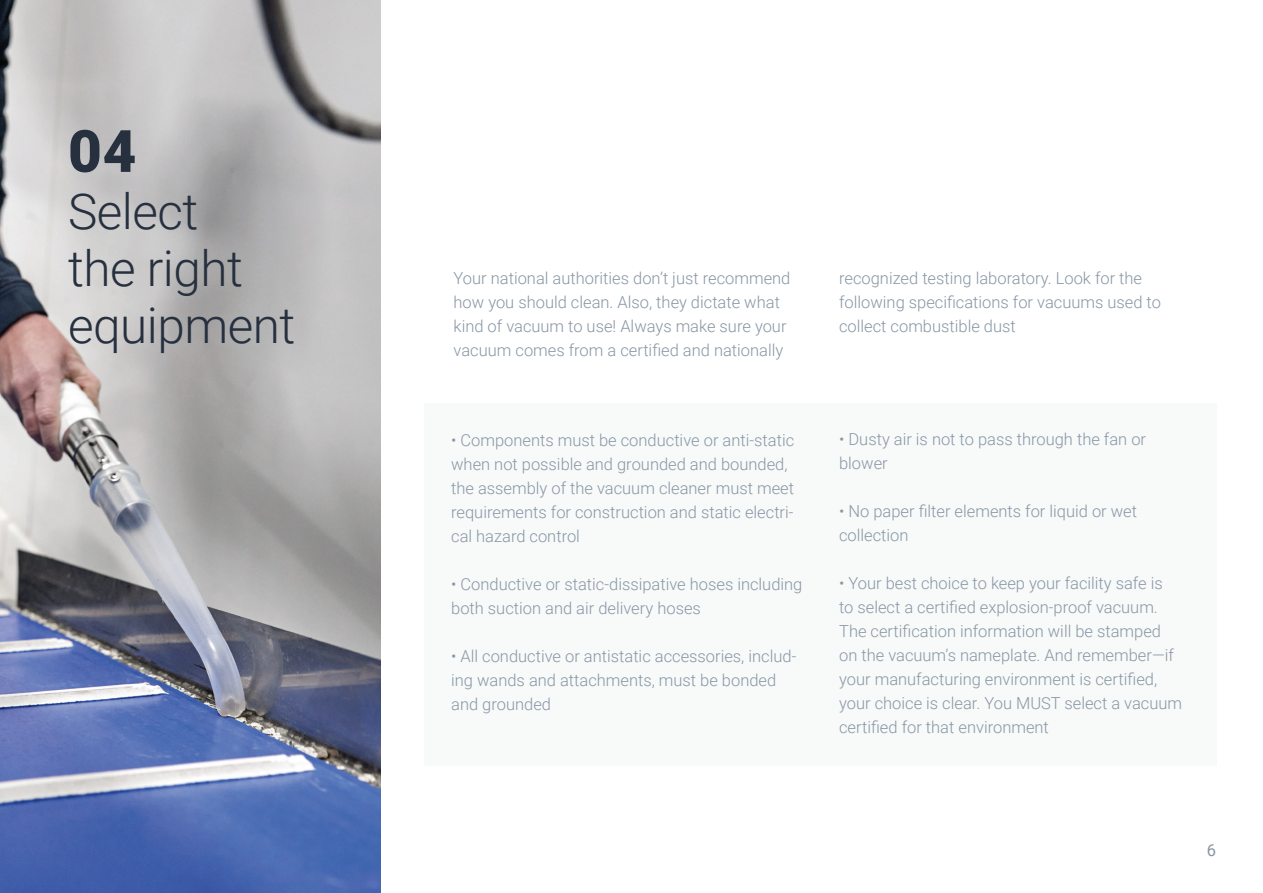
<style>
.page{position:relative;width:1263px;height:893px;background:#fff}
.page>*{position:absolute;margin:0;border:0;box-sizing:border-box;transform-origin:0 0}
.t1{font:900 58.5px "Roboto";color:#26303e}
.t2{font:300 49.5px/57px "Roboto";letter-spacing:-.01em;color:#26303e}
.t3{font:300 16.5px/24px "Roboto";color:#8896a4}
.t4{font:16.5px "Roboto";color:#8896a4}
</style>
<div class="page">
<div style="left:424px;top:403px;width:792px;height:362px;background:#f8fafa"></div>
<img style="left:0;top:0;width:381px;height:893px">
<h1 class="t1" style="left:68px;top:110px;width:70px">04</h1>
<h2 class="t2" style="left:68px;top:181px;width:229px">Select<br>the right equipment</h2>
<p class="t3" style="left:454px;top:265px;width:338px">Your national authorities don’t just recommend how you should clean. Also, they dictate what kind of vacuum to use! Always make sure your vacuum comes from a certified and nationally</p>
<p class="t3" style="left:451px;top:428px;width:344px">• Components must be conductive or anti-static when not possible and grounded and bounded, the assembly of the vacuum cleaner must meet requirements for construction and static electri&shy;cal hazard control</p>
<p class="t3" style="left:451px;top:572px;width:353px">• Conductive or static-dissipative hoses including both suction and air delivery hoses</p>
<p class="t3" style="left:451px;top:644px;width:347px">• All conductive or antistatic accessories, includ&shy;ing wands and attachments, must be bonded and grounded</p>
<p class="t3" style="left:839px;top:265px;width:323px">recognized testing laboratory. Look for the following specifications for vacuums used to collect combustible dust</p>
<p class="t3" style="left:839px;top:427px;width:308px">• Dusty air is not to pass through the fan or blower</p>
<p class="t3" style="left:839px;top:499px;width:299px">• No paper filter elements for liquid or wet collection</p>
<p class="t3" style="left:839px;top:571px;width:345px">• Your best choice to keep your facility safe is<br>to select a certified explosion-proof vacuum.<br>The certification information will be stamped on the vacuum’s nameplate. And remember—if your manufacturing environment is certified, your choice is clear. You MUST select a vacuum certified for that environment</p>
<p class="t4" style="left:1207px;top:838px;width:11px">6</p>
</div>
